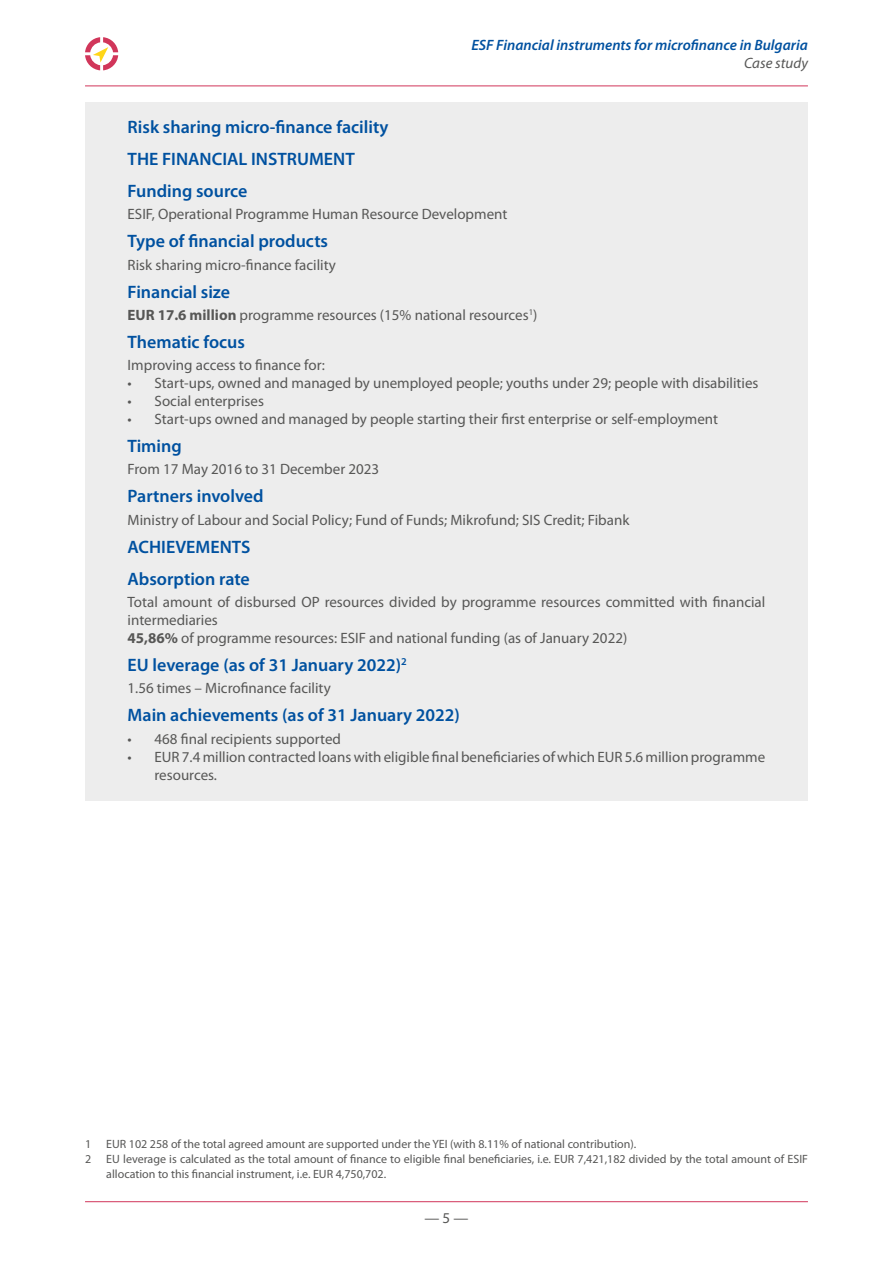
<style>
.page{position:relative;width:893px;height:1263px;background:#fff}
.page>*{position:absolute;margin:0;border:0;box-sizing:border-box;transform-origin:0 0}
.summary_box_text{font:600 18px "Myriad Pro";color:#0051a0}
.summary_box_text-2{font:15px/18px "Myriad Pro";color:#575756}
.t1{font:italic 600 15px "Myriad Pro";color:#0051a0}
.t2{font:italic 15px "Myriad Pro";color:#575756}
.footnote{font:12px/15px "Myriad Pro";color:#575756}
.s1{font-weight:700}
</style>
<div class="page">
<hr style="left:85px;top:1201px;width:723px;height:1px;background:#d1365a">
<hr style="left:85px;top:86px;width:723px;height:1px;background:#d1365a">
<svg style="left:85px;top:37px;width:33px;height:33px"></svg>
<div style="left:85px;top:102px;width:723px;height:699px;background:#ededed"></div>
<p class="t1" style="left:471px;top:35px;width:338px">ESF Financial instruments for microfinance in Bulgaria</p>
<p class="t2" style="left:744px;top:53px;width:65px">Case study</p>
<p class="summary_box_text" style="left:128px;top:115px;width:262px">Risk sharing micro-finance facility</p>
<p class="summary_box_text" style="left:128px;top:147px;width:229px">THE FINANCIAL INSTRUMENT</p>
<p class="summary_box_text" style="left:128px;top:180px;width:121px">Funding source</p>
<p class="summary_box_text-2" style="left:128px;top:205px;width:381px">ESIF, Operational Programme Human Resource Development</p>
<p class="summary_box_text" style="left:128px;top:230px;width:202px">Type of financial products</p>
<p class="summary_box_text-2" style="left:128px;top:255px;width:210px">Risk sharing micro-finance facility</p>
<p class="summary_box_text" style="left:128px;top:280px;width:104px">Financial size</p>
<p class="summary_box_text-2" style="left:128px;top:306px;width:411px"><span class="s1">EUR 17.6 million</span> programme resources (15% national resources<sup>1</sup>)</p>
<p class="summary_box_text" style="left:128px;top:330px;width:119px">Thematic focus</p>
<p class="summary_box_text-2" style="left:128px;top:356px;width:199px">Improving access to finance for:</p>
<p class="summary_box_text-2" style="left:128px;top:374px;width:632px">• Start-ups, owned and managed by unemployed people; youths under 29; people with disabilities</p>
<p class="summary_box_text-2" style="left:128px;top:392px;width:138px">• Social enterprises</p>
<p class="summary_box_text-2" style="left:128px;top:410px;width:592px">• Start-ups owned and managed by people starting their first enterprise or self-employment</p>
<p class="summary_box_text" style="left:128px;top:435px;width:56px">Timing</p>
<p class="summary_box_text-2" style="left:128px;top:460px;width:253px">From 17 May 2016 to 31 December 2023</p>
<p class="summary_box_text" style="left:128px;top:485px;width:138px">Partners involved</p>
<p class="summary_box_text-2" style="left:128px;top:510px;width:503px">Ministry of Labour and Social Policy; Fund of Funds; Mikrofund; SIS Credit; Fibank</p>
<p class="summary_box_text" style="left:128px;top:535px;width:124px">ACHIEVEMENTS</p>
<p class="summary_box_text" style="left:128px;top:567px;width:124px">Absorption rate</p>
<p class="summary_box_text-2" style="left:128px;top:593px;width:639px">Total amount of disbursed OP resources divided by programme resources committed with financial intermediaries</p>
<p class="summary_box_text-2" style="left:128px;top:629px;width:501px"><span class="s1">45,86%</span> of programme resources: ESIF and national funding (as of January 2022)</p>
<p class="summary_box_text" style="left:128px;top:654px;width:281px">EU leverage (as of 31 January 2022)<sup>2</sup></p>
<p class="summary_box_text-2" style="left:128px;top:679px;width:205px">1.56 times – Microfinance facility</p>
<p class="summary_box_text" style="left:128px;top:704px;width:334px">Main achievements (as of 31 January 2022)</p>
<p class="summary_box_text-2" style="left:128px;top:729px;width:215px">• 468 final recipients supported</p>
<p class="summary_box_text-2" style="left:155px;top:747px;width:612px;text-indent:-27px">• EUR 7.4 million contracted loans with eligible final beneficiaries of which EUR 5.6 million programme resources.</p>
<p class="footnote" style="left:85px;top:1136px;width:8px">1</p>
<p class="footnote" style="left:106px;top:1136px;width:531px">EUR 102 258 of the total agreed amount are supported under the YEI (with 8.11% of national contribution).</p>
<p class="footnote" style="left:85px;top:1151px;width:8px">2</p>
<p class="footnote" style="left:106px;top:1151px;width:703px">EU leverage is calculated as the total amount of finance to eligible final beneficiaries, i.e. EUR 7,421,182 divided by the total amount of ESIF allocation to this financial instrument, i.e. EUR 4,750,702.</p>
<p class="summary_box_text-2" style="left:424px;top:1209px;width:46px">— 5 —</p>
</div>
